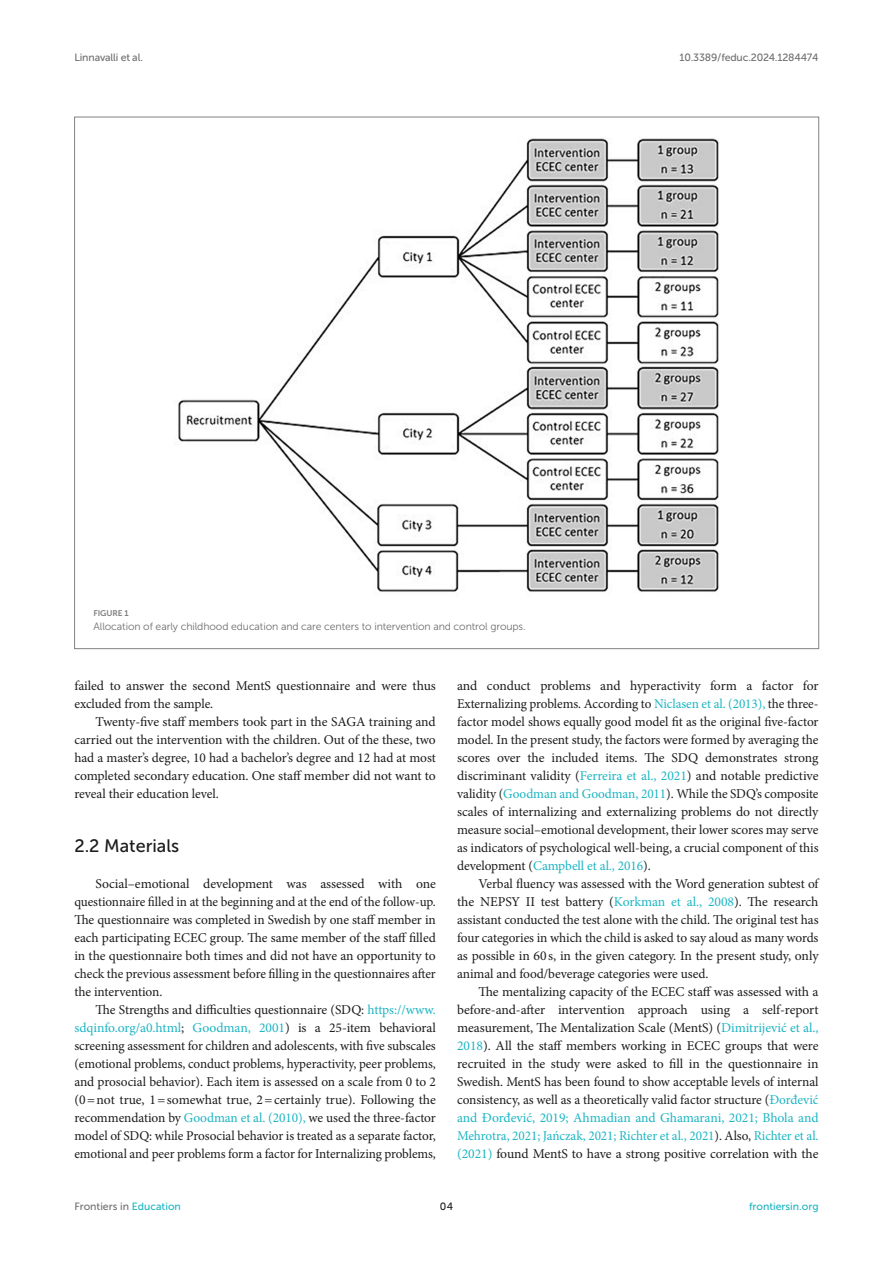
<style>
.page{position:relative;width:893px;height:1263px;background:#fff}
.page>*{position:absolute;margin:0;border:0;box-sizing:border-box;transform-origin:0 0}
.HEAD_2{font:18px "Museo Sans 500";color:#1b1c1b}
.TEXT{font:13.5px/18px "Minion Pro";letter-spacing:-.01em;color:#1b1c1b;text-align:justify}
.TEXT_FLUSH{font:13.5px/18px "Minion Pro";letter-spacing:-.005em;color:#1b1c1b;text-align:justify}
.FIG_LEG{font:10.5px "Museo Sans 300";letter-spacing:-.01em;color:#706f70}
.t1{font:10.5px "Museo Sans 500";letter-spacing:-.015em;color:#706f70}
.t2{font:10.5px "Museo Sans 500";color:#1db5c3}
.t3{font:10.5px "Museo Sans 500";color:#1b1c1b}
.FIG_HD{font:8.25px "Museo Sans 700";letter-spacing:-.01em;color:#7e7f7f}
.s1{color:#1db5c3}
</style>
<div class="page">
<img style="left:178px;top:138px;width:541px;height:454px">
<p class="t1" style="left:74px;top:51px;width:70px">Linnavalli et al.</p>
<p class="t1" style="left:679px;top:51px;width:141px">10.3389/feduc.2024.1284474</p>
<p class="FIG_HD" style="left:94px;top:609px;width:37px">FIGURE 1</p>
<p class="FIG_LEG" style="left:94px;top:620px;width:434px">Allocation of early childhood education and care centers to intervention and control groups.</p>
<p class="TEXT" style="left:74px;top:677px;width:363px">failed to answer the second MentS questionnaire and were thus excluded from the sample.</p>
<p class="TEXT" style="left:74px;top:713px;width:363px;text-indent:21px">Twenty-five staff members took part in the SAGA training and carried out the intervention with the children. Out of the these, two had a master’s degree, 10 had a bachelor’s degree and 12 had at most completed secondary education. One staff member did not want to reveal their education level.</p>
<p class="HEAD_2" style="left:74px;top:836px;width:106px">2.2 Materials</p>
<p class="TEXT_FLUSH" style="left:74px;top:875px;width:363px;text-indent:21px">Social–emotional development was assessed with one questionnaire filled in at the beginning and at the end of the follow-up.<br>The questionnaire was completed in Swedish by one staff member in each participating ECEC group. The same member of the staff filled in the questionnaire both times and did not have an opportunity to check the previous assessment before filling in the questionnaires after the intervention.</p>
<p class="TEXT" style="left:74px;top:1001px;width:363px;text-indent:21px">The Strengths and difficulties questionnaire (SDQ: <span class="s1">https://www. sdqinfo.org/a0.html</span>; <span class="s1">Goodman, 2001</span>) is a 25-item behavioral screening assessment for children and adolescents, with five subscales (emotional problems, conduct problems, hyperactivity, peer problems, and prosocial behavior). Each item is assessed on a scale from 0 to 2 (0=not true, 1=somewhat true, 2=certainly true). Following the recommendation by <span class="s1">Goodman et al. (2010),</span> we used the three-factor model of SDQ: while Prosocial behavior is treated as a separate factor, emotional and peer problems form a factor for Internalizing problems,</p>
<p class="TEXT" style="left:457px;top:677px;width:363px">and conduct problems and hyperactivity form a factor for Externalizing problems. According to <span class="s1">Niclasen et al. (2013),</span> the three&shy;factor model shows equally good model fit as the original five-factor model. In the present study, the factors were formed by averaging the scores over the included items. The SDQ demonstrates strong discriminant validity (<span class="s1">Ferreira et al., 2021</span>) and notable predictive validity (<span class="s1">Goodman and Goodman, 2011</span>). While the SDQ’s composite scales of internalizing and externalizing problems do not directly measure social–emotional development, their lower scores may serve as indicators of psychological well-being, a crucial component of this development (<span class="s1">Campbell et al., 2016</span>).</p>
<p class="TEXT" style="left:457px;top:875px;width:363px;text-indent:21px">Verbal fluency was assessed with the Word generation subtest of the NEPSY II test battery (<span class="s1">Korkman et al., 2008</span>). The research assistant conducted the test alone with the child. The original test has four categories in which the child is asked to say aloud as many words as possible in 60s, in the given category. In the present study, only animal and food/beverage categories were used.</p>
<p class="TEXT" style="left:457px;top:983px;width:363px;text-indent:21px">The mentalizing capacity of the ECEC staff was assessed with a before-and-after intervention approach using a self-report measurement, The Mentalization Scale (MentS) (<span class="s1">Dimitrijević et al., 2018</span>). All the staff members working in ECEC groups that were recruited in the study were asked to fill in the questionnaire in Swedish. MentS has been found to show acceptable levels of internal consistency, as well as a theoretically valid factor structure (<span class="s1">Đorđević and Đorđević, 2019; Ahmadian and Ghamarani, 2021; Bhola and Mehrotra, 2021; Jańczak, 2021; Richter et al., 2021</span>). Also, <span class="s1">Richter et al. (2021)</span> found MentS to have a strong positive correlation with the</p>
<p class="t1" style="left:74px;top:1200px;width:108px">Frontiers in <span class="s1">Education</span></p>
<p class="t3" style="left:440px;top:1200px;width:15px">04</p>
<p class="t2" style="left:749px;top:1200px;width:71px">frontiersin.org</p>
</div>
